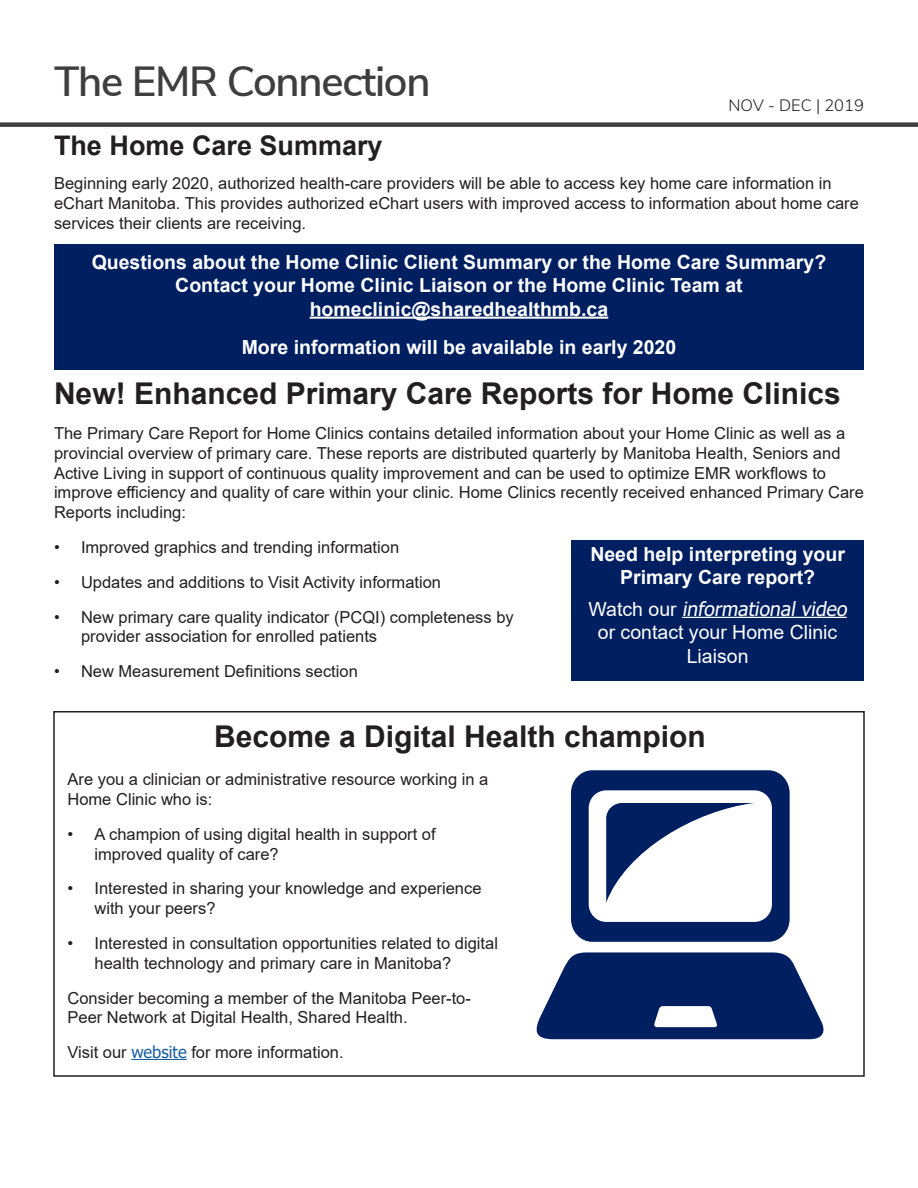
<style>
.page{position:relative;width:918px;height:1188px;background:#fff}
.page>*{position:absolute;margin:0;border:0;box-sizing:border-box;transform-origin:0 0}
.t1{font:600 42px "Nunito Sans";letter-spacing:-.03em;color:#3e3e3f}
.heading{font:700 30px "Arial";color:#231f20}
.heading-2{font:700 27px "Arial";color:#231f20}
.heading-3{font:700 19.5px/23.4px "Arial";color:#fff;text-align:center}
.heading-4{font:19.5px/23.4px "Arial";color:#fff;text-align:center}
.heading-5{font:16.5px/19.8px "Arial";color:#231f20}
.heading-6{font:300 16.5px "Nunito Sans";color:#231f20}
.s1{font-family:"Tahoma";font-style:italic}
.s2{font-family:"Tahoma";color:#175d9e}
</style>
<div class="page">
<div style="left:0;top:122px;width:918px;height:5px;background:#3e3e3f"></div>
<div style="left:571px;top:540px;width:293px;height:141px;background:#001f61"></div>
<hr style="left:682px;top:617px;width:165px;height:1px;background:#fff">
<div style="left:54px;top:245px;width:810px;height:125px;background:#001f61"></div>
<hr style="left:310px;top:317px;width:298px;height:2px;background:#fff">
<div style="left:53px;top:711px;width:812px;height:366px;border:2px solid #231f20"></div>
<hr style="left:131px;top:1059px;width:56px;height:1px;background:#175d9e">
<svg style="left:536px;top:770px;width:288px;height:269px"></svg>
<p class="t1" style="left:54px;top:51px;width:378px">The EMR Connection</p>
<p class="heading-6" style="left:728px;top:93px;width:137px">NOV - DEC | 2019</p>
<p class="heading-2" style="left:54px;top:126px;width:330px">The Home Care Summary</p>
<p class="heading-5" style="left:54px;top:174px;width:806px">Beginning early 2020, authorized health-care providers will be able to access key home care information in eChart Manitoba. This provides authorized eChart users with improved access to information about home care services their clients are receiving.</p>
<p class="heading-3" style="left:92px;top:250px;width:736px">Questions about the Home Clinic Client Summary or the Home Care Summary?<br>Contact your Home Clinic Liaison or the Home Clinic Team at homeclinic@sharedhealthmb.ca</p>
<p class="heading-3" style="left:242px;top:336px;width:436px">More information will be available in early 2020</p>
<p class="heading" style="left:54px;top:373px;width:788px">New! Enhanced Primary Care Reports for Home Clinics</p>
<p class="heading-5" style="left:54px;top:423px;width:811px">The Primary Care Report for Home Clinics contains detailed information about your Home Clinic as well as a provincial overview of primary care. These reports are distributed quarterly by Manitoba Health, Seniors and Active Living in support of continuous quality improvement and can be used to optimize EMR workflows to improve efficiency and quality of care within your clinic. Home Clinics recently received enhanced Primary Care Reports including:</p>
<p class="heading-5" style="left:54px;top:537px;width:347px">• Improved graphics and trending information</p>
<p class="heading-5" style="left:54px;top:572px;width:389px">• Updates and additions to Visit Activity information</p>
<p class="heading-5" style="left:81px;top:607px;width:434px;text-indent:-27px">• New primary care quality indicator (PCQI) completeness by provider association for enrolled patients</p>
<p class="heading-5" style="left:54px;top:661px;width:305px">• New Measurement Definitions section</p>
<p class="heading-3" style="left:590px;top:542px;width:256px">Need help interpreting your<br>Primary Care report?</p>
<p class="heading-4" style="left:589px;top:597px;width:264px">Wa t c h o u r <span class="s1">informational video </span>or contact your Home Clinic<br>Liaison</p>
<p class="heading" style="left:214px;top:716px;width:493px">Become a Digital Health champion</p>
<p class="heading-5" style="left:68px;top:769px;width:422px">Are you a clinician or administrative resource working in a<br>Home Clinic who is:</p>
<p class="heading-5" style="left:94px;top:824px;width:343px;text-indent:-27px">• A champion of using digital health in support of improved quality of care?</p>
<p class="heading-5" style="left:94px;top:879px;width:389px;text-indent:-27px">• Interested in sharing your knowledge and experience with your peers?</p>
<p class="heading-5" style="left:94px;top:933px;width:405px;text-indent:-27px">• Interested in consultation opportunities related to digital health technology and primary care in Manitoba?</p>
<p class="heading-5" style="left:68px;top:988px;width:405px">Consider becoming a member of the Manitoba Peer-to-<br>Peer Network at Digital Health, Shared Health.</p>
<p class="heading-5" style="left:68px;top:1042px;width:278px">Visit our <span class="s2">website</span> for more information.</p>
</div>
